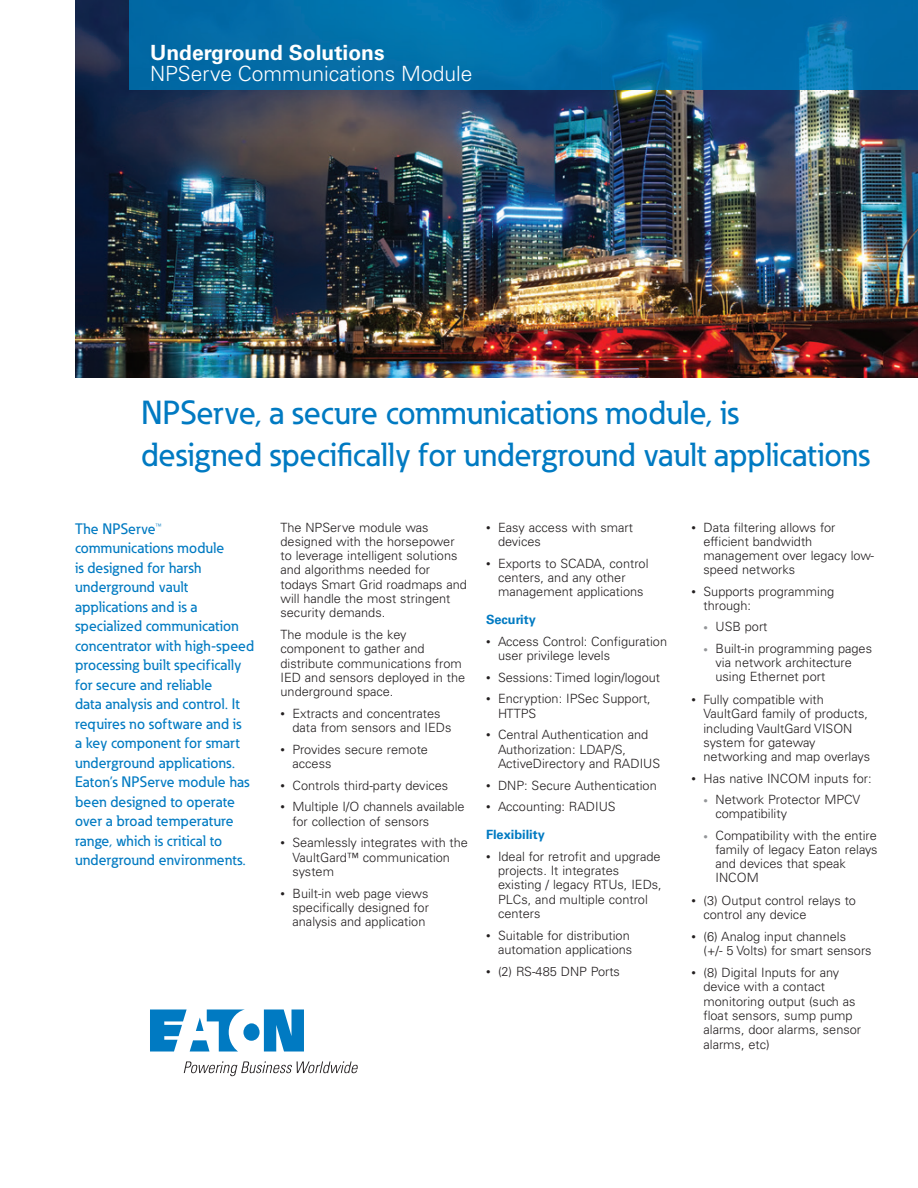
<style>
.page{position:relative;width:918px;height:1188px;background:#fff}
.page>*{position:absolute;margin:0;border:0;box-sizing:border-box;transform-origin:0 0}
.t1{font:500 33px/42px "Eaton";color:#007ac2}
.t2{font:300 21px "Univers LT Std";color:#fff}
.t3{font:700 21px "Univers LT Std";color:#fff}
.t4{font:500 15px/19.5px "Eaton";letter-spacing:.01em;color:#007ac2}
.t5{font:300 12.75px/14.2px "Univers LT Std";color:#231f20}
.t6{font:700 12.75px "Univers LT Std";color:#007ac2}
.s1{font-size:9px}
.s2{font-weight:700;color:#007ac2}
.s3{font-size:9px;color:#939598}
</style>
<div class="page">
<img style="left:75px;top:0;width:843px;height:378px">
<img style="left:129px;top:0;width:789px;height:90px">
<svg style="left:150px;top:1010px;width:154px;height:42px"></svg>
<svg style="left:184px;top:1061px;width:174px;height:15px"></svg>
<h2 class="t3" style="left:150px;top:40px;width:236px">Underground Solutions</h2>
<h2 class="t2" style="left:150px;top:61px;width:324px">NPServe Communications Module</h2>
<h1 class="t1" style="left:141px;top:391px;width:730px">NPServe, a secure communications module, is<br>designed specifically for underground vault applications</h1>
<p class="t5" style="left:280px;top:520px;width:188px">The NPServe module was designed with the horsepower to leverage intelligent solutions and algorithms needed for todays Smart Grid roadmaps and will handle the most stringent security demands.</p>
<p class="t5" style="left:280px;top:627px;width:186px">The module is the key component to gather and distribute communications from<br>IED and sensors deployed in the underground space.</p>
<p class="t5" style="left:292px;top:706px;width:160px;text-indent:-12px"><span class="s1">•</span> Extracts and concentrates data from sensors and IEDs</p>
<p class="t5" style="left:292px;top:742px;width:137px;text-indent:-12px"><span class="s1">•</span> Provides secure remote access</p>
<p class="t5" style="left:280px;top:778px;width:169px"><span class="s1">•</span> Controls third-party devices</p>
<p class="t5" style="left:292px;top:800px;width:174px;text-indent:-12px"><span class="s1">•</span> Multiple I/O channels available for collection of sensors</p>
<p class="t5" style="left:292px;top:836px;width:177px;text-indent:-12px"><span class="s1">•</span> Seamlessly integrates with the<br>VaultGard™ communication system</p>
<p class="t5" style="left:292px;top:886px;width:138px;text-align:justify;text-indent:-12px"><span class="s1">•</span> Built-in web page views specifically designed for analysis and application</p>
<p class="t4" style="left:75px;top:519px;width:181px">The NPServe™ communications module<br>is designed for harsh underground vault applications and is a specialized communication concentrator with high-speed processing built specifically for secure and reliable<br>data analysis and control. It requires no software and is<br>a key component for smart underground applications.<br>Eaton’s NPServe module has been designed to operate over a broad temperature range, which is critical to underground environments.</p>
<p class="t5" style="left:704px;top:520px;width:172px;text-indent:-12px"><span class="s1">•</span> Data filtering allows for efficient bandwidth management over legacy low&shy;speed networks</p>
<p class="t5" style="left:498px;top:520px;width:136px;text-indent:-12px"><span class="s1">•</span> Easy access with smart devices</p>
<p class="t5" style="left:498px;top:556px;width:152px;text-indent:-12px"><span class="s1">•</span> Exports to SCADA, control centers, and any other management applications</p>
<p class="t6" style="left:486px;top:612px;width:51px">Security</p>
<p class="t5" style="left:498px;top:634px;width:171px;text-indent:-12px"><span class="s1">•</span> Access Control: Configuration user privilege levels</p>
<p class="t5" style="left:486px;top:670px;width:176px"><span class="s1">•</span> Sessions: Timed login/logout</p>
<p class="t5" style="left:498px;top:692px;width:154px;text-indent:-12px"><span class="s1">•</span> Encryption: IPSec Support,<br>HTTPS</p>
<p class="t5" style="left:498px;top:728px;width:164px;text-indent:-12px"><span class="s1">•</span> Central Authentication and<br>Authorization: LDAP/S,<br>ActiveDirectory and RADIUS</p>
<p class="t5" style="left:486px;top:778px;width:172px"><span class="s1">•</span> DNP: Secure Authentication</p>
<p class="t5" style="left:486px;top:793px;width:131px;line-height:27.8px"><span class="s1">•</span> Accounting: RADIUS<br><span class="s2">Flexibility</span></p>
<p class="t5" style="left:498px;top:849px;width:165px;text-indent:-12px"><span class="s1">•</span> Ideal for retrofit and upgrade projects. It integrates existing / legacy RTUs, IEDs,<br>PLCs, and multiple control centers</p>
<p class="t5" style="left:486px;top:928px;width:148px;text-align:right"><span class="s1">•</span> Suitable for distribution automation applications</p>
<p class="t5" style="left:486px;top:964px;width:135px"><span class="s1">•</span> (2) RS-485 DNP Ports</p>
<p class="t5" style="left:704px;top:585px;width:132px;text-indent:-12px"><span class="s1">•</span> Supports programming through:</p>
<p class="t5" style="left:704px;top:619px;width:66px"><span class="s3">•</span> USB port</p>
<p class="t5" style="left:716px;top:641px;width:158px;text-indent:-12px"><span class="s3">•</span> Built-in programming pages via network architecture using Ethernet port</p>
<p class="t5" style="left:704px;top:693px;width:168px;text-indent:-12px"><span class="s1">•</span> Fully compatible with<br>VaultGard family of products, including VaultGard VISON system for gateway networking and map overlays</p>
<p class="t5" style="left:692px;top:771px;width:182px"><span class="s1">•</span> Has native INCOM inputs for:</p>
<p class="t5" style="left:716px;top:792px;width:146px;text-indent:-12px"><span class="s3">•</span> Network Protector MPCV compatibility</p>
<p class="t5" style="left:716px;top:828px;width:164px;text-indent:-12px"><span class="s3">•</span> Compatibility with the entire family of legacy Eaton relays and devices that speak<br>INCOM</p>
<p class="t5" style="left:704px;top:894px;width:154px;text-indent:-12px"><span class="s1">•</span> (3) Output control relays to control any device</p>
<p class="t5" style="left:704px;top:930px;width:170px;text-indent:-12px"><span class="s1">•</span> (6) Analog input channels<br>(+/- 5 Volts) for smart sensors</p>
<p class="t5" style="left:704px;top:966px;width:159px;text-indent:-12px"><span class="s1">•</span> (8) Digital Inputs for any device with a contact monitoring output (such as float sensors, sump pump alarms, door alarms, sensor alarms, etc)</p>
</div>
